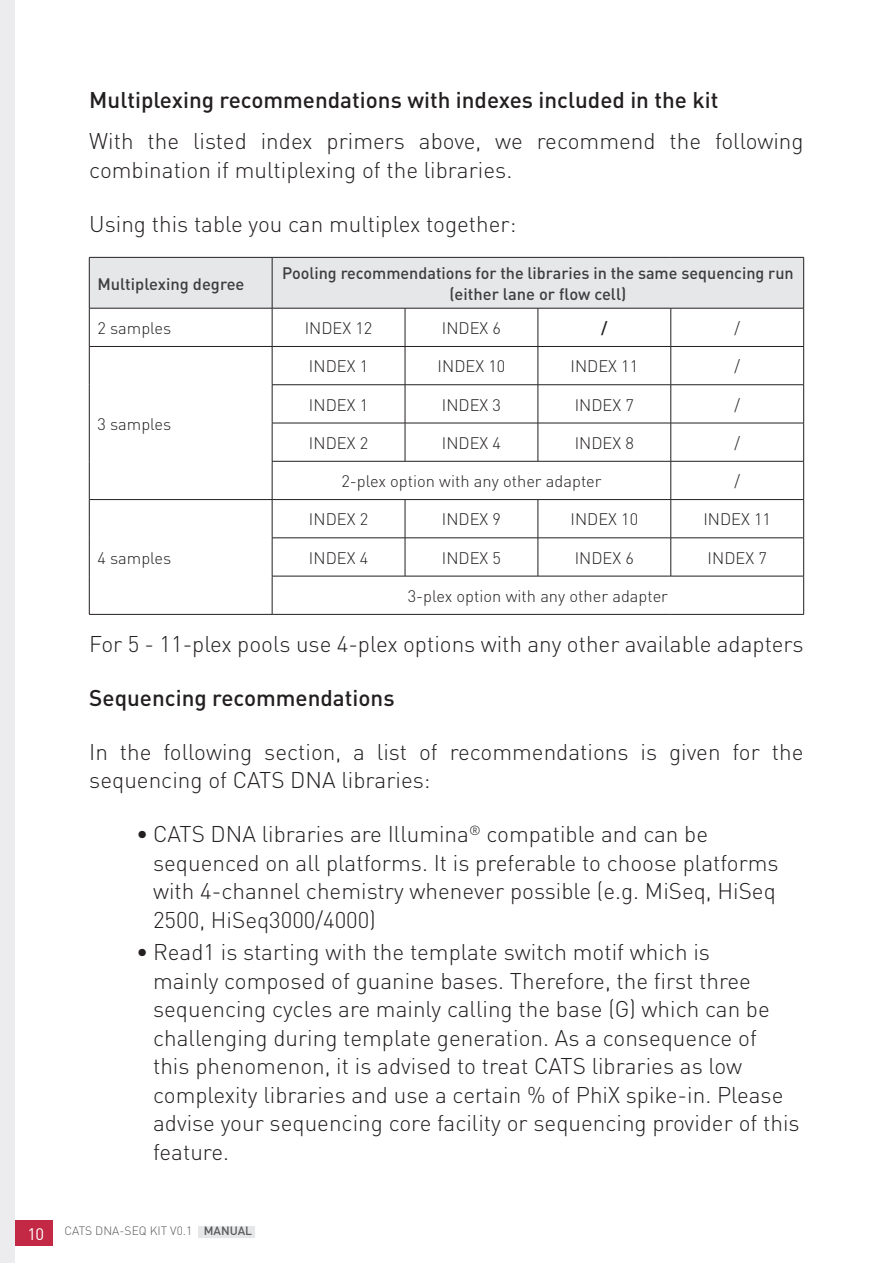
<style>
.page{position:relative;width:893px;height:1263px;background:#fff}
.page>*{position:absolute;margin:0;border:0;box-sizing:border-box;transform-origin:0 0}
.BODY{font:300 22.5px/28.5px "DIN";color:#231f20}
.BODY-2{font:500 22.5px "DIN";color:#231f20}
.TAB{font:300 16.5px "DIN";color:#231f20}
.TAB-2{font:500 16.5px/21px "DIN";color:#3e3e3f;text-align:center}
.TAB_left{font:300 16.5px "DIN";color:#231f20}
.TAB-3{font:500 16.5px "DIN";color:#231f20}
.t1{font:300 12px "DIN";color:#57585a}
.s1{font-weight:400;font-size:16.5px;color:#fff}
.s2{font-weight:500}
</style>
<div class="page">
<div style="left:0;top:1220px;width:53px;height:26px;background:#c32845"></div>
<div style="left:0;top:0;width:15px;height:1263px;background:#ececee"></div>
<div style="left:198px;top:1226px;width:57px;height:12px;background:#e6e7e9"></div>
<div style="left:90px;top:258px;width:713px;height:50px;background:#e6e7e9"></div>
<hr style="left:89px;top:257px;width:183px;height:1px;background:#231f20">
<hr style="left:89px;top:258px;width:1px;height:50px;background:#231f20">
<hr style="left:272px;top:257px;width:133px;height:1px;background:#231f20">
<hr style="left:272px;top:258px;width:1px;height:50px;background:#231f20">
<hr style="left:405px;top:257px;width:133px;height:1px;background:#231f20">
<hr style="left:538px;top:257px;width:133px;height:1px;background:#231f20">
<hr style="left:671px;top:257px;width:133px;height:1px;background:#231f20">
<hr style="left:803px;top:258px;width:1px;height:50px;background:#231f20">
<hr style="left:89px;top:308px;width:183px;height:1px;background:#231f20">
<hr style="left:89px;top:308px;width:1px;height:38px;background:#231f20">
<hr style="left:272px;top:308px;width:133px;height:1px;background:#231f20">
<hr style="left:272px;top:308px;width:1px;height:38px;background:#231f20">
<hr style="left:405px;top:308px;width:133px;height:1px;background:#231f20">
<hr style="left:405px;top:308px;width:1px;height:38px;background:#231f20">
<hr style="left:538px;top:308px;width:133px;height:1px;background:#231f20">
<hr style="left:538px;top:308px;width:1px;height:38px;background:#231f20">
<hr style="left:671px;top:308px;width:133px;height:1px;background:#231f20">
<hr style="left:670px;top:308px;width:1px;height:38px;background:#231f20">
<hr style="left:803px;top:308px;width:1px;height:38px;background:#231f20">
<hr style="left:89px;top:346px;width:183px;height:1px;background:#231f20">
<hr style="left:89px;top:347px;width:1px;height:38px;background:#231f20">
<hr style="left:272px;top:346px;width:133px;height:1px;background:#231f20">
<hr style="left:272px;top:347px;width:1px;height:38px;background:#231f20">
<hr style="left:405px;top:346px;width:133px;height:1px;background:#231f20">
<hr style="left:405px;top:347px;width:1px;height:38px;background:#231f20">
<hr style="left:538px;top:346px;width:133px;height:1px;background:#231f20">
<hr style="left:538px;top:347px;width:1px;height:38px;background:#231f20">
<hr style="left:671px;top:346px;width:133px;height:1px;background:#231f20">
<hr style="left:670px;top:347px;width:1px;height:38px;background:#231f20">
<hr style="left:803px;top:347px;width:1px;height:38px;background:#231f20">
<hr style="left:89px;top:385px;width:1px;height:38px;background:#231f20">
<hr style="left:272px;top:384px;width:133px;height:1px;background:#231f20">
<hr style="left:272px;top:385px;width:1px;height:38px;background:#231f20">
<hr style="left:405px;top:384px;width:133px;height:1px;background:#231f20">
<hr style="left:405px;top:385px;width:1px;height:38px;background:#231f20">
<hr style="left:538px;top:384px;width:133px;height:1px;background:#231f20">
<hr style="left:538px;top:385px;width:1px;height:38px;background:#231f20">
<hr style="left:671px;top:384px;width:133px;height:1px;background:#231f20">
<hr style="left:670px;top:385px;width:1px;height:38px;background:#231f20">
<hr style="left:803px;top:385px;width:1px;height:38px;background:#231f20">
<hr style="left:89px;top:423px;width:1px;height:38px;background:#231f20">
<hr style="left:272px;top:423px;width:133px;height:1px;background:#231f20">
<hr style="left:272px;top:423px;width:1px;height:38px;background:#231f20">
<hr style="left:405px;top:423px;width:133px;height:1px;background:#231f20">
<hr style="left:405px;top:423px;width:1px;height:38px;background:#231f20">
<hr style="left:538px;top:423px;width:133px;height:1px;background:#231f20">
<hr style="left:538px;top:423px;width:1px;height:38px;background:#231f20">
<hr style="left:671px;top:423px;width:133px;height:1px;background:#231f20">
<hr style="left:670px;top:423px;width:1px;height:38px;background:#231f20">
<hr style="left:803px;top:423px;width:1px;height:38px;background:#231f20">
<hr style="left:89px;top:461px;width:1px;height:38px;background:#231f20">
<hr style="left:272px;top:461px;width:133px;height:1px;background:#231f20">
<hr style="left:272px;top:461px;width:1px;height:38px;background:#231f20">
<hr style="left:405px;top:461px;width:133px;height:1px;background:#231f20">
<hr style="left:538px;top:461px;width:133px;height:1px;background:#231f20">
<hr style="left:671px;top:461px;width:133px;height:1px;background:#231f20">
<hr style="left:670px;top:461px;width:1px;height:38px;background:#231f20">
<hr style="left:803px;top:461px;width:1px;height:38px;background:#231f20">
<hr style="left:89px;top:499px;width:183px;height:1px;background:#231f20">
<hr style="left:89px;top:500px;width:1px;height:38px;background:#231f20">
<hr style="left:272px;top:499px;width:133px;height:1px;background:#231f20">
<hr style="left:272px;top:500px;width:1px;height:38px;background:#231f20">
<hr style="left:405px;top:499px;width:133px;height:1px;background:#231f20">
<hr style="left:405px;top:500px;width:1px;height:38px;background:#231f20">
<hr style="left:538px;top:499px;width:133px;height:1px;background:#231f20">
<hr style="left:538px;top:500px;width:1px;height:38px;background:#231f20">
<hr style="left:671px;top:499px;width:133px;height:1px;background:#231f20">
<hr style="left:670px;top:500px;width:1px;height:38px;background:#231f20">
<hr style="left:803px;top:500px;width:1px;height:38px;background:#231f20">
<hr style="left:89px;top:538px;width:1px;height:38px;background:#231f20">
<hr style="left:272px;top:538px;width:133px;height:1px;background:#231f20">
<hr style="left:272px;top:538px;width:1px;height:38px;background:#231f20">
<hr style="left:405px;top:538px;width:133px;height:1px;background:#231f20">
<hr style="left:405px;top:538px;width:1px;height:38px;background:#231f20">
<hr style="left:538px;top:538px;width:133px;height:1px;background:#231f20">
<hr style="left:538px;top:538px;width:1px;height:38px;background:#231f20">
<hr style="left:671px;top:538px;width:133px;height:1px;background:#231f20">
<hr style="left:670px;top:538px;width:1px;height:38px;background:#231f20">
<hr style="left:803px;top:538px;width:1px;height:38px;background:#231f20">
<hr style="left:89px;top:576px;width:1px;height:38px;background:#231f20">
<hr style="left:272px;top:576px;width:133px;height:1px;background:#231f20">
<hr style="left:272px;top:576px;width:1px;height:38px;background:#231f20">
<hr style="left:405px;top:576px;width:133px;height:1px;background:#231f20">
<hr style="left:538px;top:576px;width:133px;height:1px;background:#231f20">
<hr style="left:671px;top:576px;width:133px;height:1px;background:#231f20">
<hr style="left:803px;top:576px;width:1px;height:38px;background:#231f20">
<hr style="left:89px;top:614px;width:183px;height:1px;background:#231f20">
<hr style="left:272px;top:614px;width:133px;height:1px;background:#231f20">
<hr style="left:405px;top:614px;width:133px;height:1px;background:#231f20">
<hr style="left:538px;top:614px;width:133px;height:1px;background:#231f20">
<hr style="left:671px;top:614px;width:133px;height:1px;background:#231f20">
<h3 class="BODY-2" style="left:89px;top:85px;width:631px">Multiplexing recommendations with indexes included in the kit</h3>
<p class="BODY" style="left:89px;top:127px;width:716px">With the listed index primers above, we recommend the following combination if multiplexing of the libraries.</p>
<p class="BODY" style="left:89px;top:209px;width:429px">Using this table you can multiplex together:</p>
<p class="TAB-2" style="left:97px;top:273px;width:149px">Multiplexing degree</p>
<p class="TAB-2" style="left:282px;top:262px;width:513px">Pooling recommendations for the libraries in the same sequencing run (either lane or flow cell)</p>
<p class="TAB_left" style="left:97px;top:318px;width:75px">2 samples</p>
<p class="TAB" style="left:305px;top:318px;width:69px">INDEX 12</p>
<p class="TAB" style="left:442px;top:318px;width:61px">INDEX 6</p>
<p class="TAB-3" style="left:601px;top:318px;width:8px">/</p>
<p class="TAB" style="left:734px;top:318px;width:7px">/</p>
<p class="TAB_left" style="left:97px;top:414px;width:75px">3 samples</p>
<p class="TAB" style="left:309px;top:356px;width:61px">INDEX 1</p>
<p class="TAB" style="left:438px;top:356px;width:69px">INDEX 10</p>
<p class="TAB" style="left:570px;top:356px;width:69px">INDEX 11</p>
<p class="TAB" style="left:734px;top:356px;width:7px">/</p>
<p class="TAB" style="left:309px;top:394px;width:61px">INDEX 1</p>
<p class="TAB" style="left:442px;top:394px;width:61px">INDEX 3</p>
<p class="TAB" style="left:575px;top:394px;width:61px">INDEX 7</p>
<p class="TAB" style="left:734px;top:394px;width:7px">/</p>
<p class="TAB" style="left:309px;top:433px;width:61px">INDEX 2</p>
<p class="TAB" style="left:442px;top:433px;width:61px">INDEX 4</p>
<p class="TAB" style="left:575px;top:433px;width:61px">INDEX 8</p>
<p class="TAB" style="left:734px;top:433px;width:7px">/</p>
<p class="TAB" style="left:341px;top:471px;width:262px">2-plex option with any other adapter</p>
<p class="TAB" style="left:734px;top:471px;width:7px">/</p>
<p class="TAB" style="left:309px;top:509px;width:61px">INDEX 2</p>
<p class="TAB" style="left:442px;top:509px;width:61px">INDEX 9</p>
<p class="TAB" style="left:570px;top:509px;width:69px">INDEX 10</p>
<p class="TAB" style="left:703px;top:509px;width:69px">INDEX 11</p>
<p class="TAB" style="left:309px;top:547px;width:61px">INDEX 4</p>
<p class="TAB" style="left:442px;top:547px;width:61px">INDEX 5</p>
<p class="TAB" style="left:575px;top:547px;width:61px">INDEX 6</p>
<p class="TAB" style="left:708px;top:547px;width:61px">INDEX 7</p>
<p class="TAB" style="left:408px;top:586px;width:262px">3-plex option with any other adapter</p>
<p class="BODY" style="left:89px;top:629px;width:716px">For 5 - 11-plex pools use 4-plex options with any other available adapters</p>
<p class="BODY-2" style="left:89px;top:683px;width:307px">Sequencing recommendations</p>
<p class="BODY" style="left:89px;top:737px;width:716px">In the following section, a list of recommendations is given for the sequencing of CATS DNA libraries:</p>
<p class="BODY" style="left:153px;top:819px;width:627px;text-indent:-17px">• CATS DNA libraries are Illumina<sup>®</sup> compatible and can be sequenced on all platforms. It is preferable to choose platforms with 4-channel chemistry whenever possible (e.g. MiSeq, HiSeq 2500, HiSeq3000/4000)</p>
<p class="BODY" style="left:153px;top:938px;width:648px;text-indent:-17px">• Read1 is starting with the template switch motif which is<br>mainly composed of guanine bases. Therefore, the first three sequencing cycles are mainly calling the base (G) which can be challenging during template generation. As a consequence of<br>this phenomenon, it is advised to treat CATS libraries as low complexity libraries and use a certain % of PhiX spike-in. Please advise your sequencing core facility or sequencing provider of this feature.</p>
<p class="TAB_left" style="left:97px;top:547px;width:75px">4 samples</p>
<p class="t1" style="left:27px;top:1223px;width:226px"><span class="s1">10</span> CATS DNA-SEQ KIT V0.1 <span class="s2">MANUAL</span></p>
</div>
